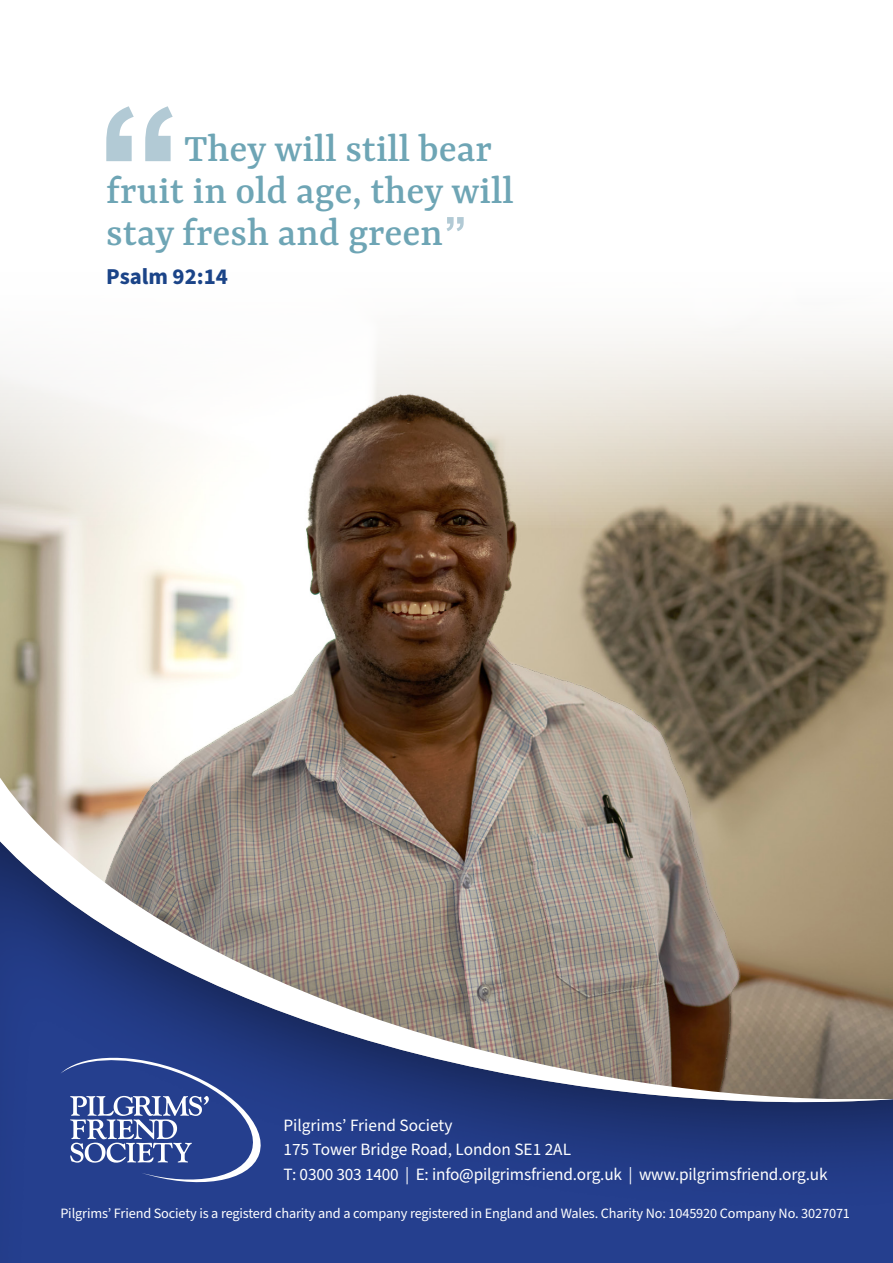
<style>
.page{position:relative;width:893px;height:1263px;background:#fff}
.page>*{position:absolute;margin:0;border:0;box-sizing:border-box;transform-origin:0 0}
.t1{font:500 42px/42px "Yrsa";color:#6ea5b5}
.t2{font:700 22.8px "Source Sans Pro";color:#1b4488}
.t3{font:17.25px "Source Sans Pro";letter-spacing:-.01em;color:#fff}
.t4{font:14.25px "Source Sans Pro";letter-spacing:-.01em;color:#fff}
</style>
<div class="page">
<img style="left:0;top:331px;width:893px;height:349px">
<svg style="left:0;top:680px;width:893px;height:583px;background:#757586"></svg>
<svg style="left:60px;top:1052px;width:209px;height:138px;background:#42589c"></svg>
<svg style="left:106px;top:106px;width:67px;height:55px"></svg>
<svg style="left:446px;top:217px;width:18px;height:14px"></svg>
<p class="t1" style="left:106px;top:130px;width:409px;text-indent:78px">They will still bear fruit in old age, they will stay fresh and green</p>
<p class="t2" style="left:106px;top:260px;width:123px">Psalm 92:14</p>
<p class="t3" style="left:283px;top:1113px;width:170px">Pilgrims’ Friend Society</p>
<p class="t3" style="left:283px;top:1138px;width:289px">175 Tower Bridge Road, London SE1 2AL</p>
<p class="t3" style="left:283px;top:1162px;width:546px">T: 0300 303 1400 | E: info@pilgrimsfriend.org.uk | www.pilgrimsfriend.org.uk</p>
<p class="t4" style="left:60px;top:1204px;width:791px">Pilgrims’ Friend Society is a registerd charity and a company registered in England and Wales. Charity No: 1045920 Company No. 3027071</p>
</div>
